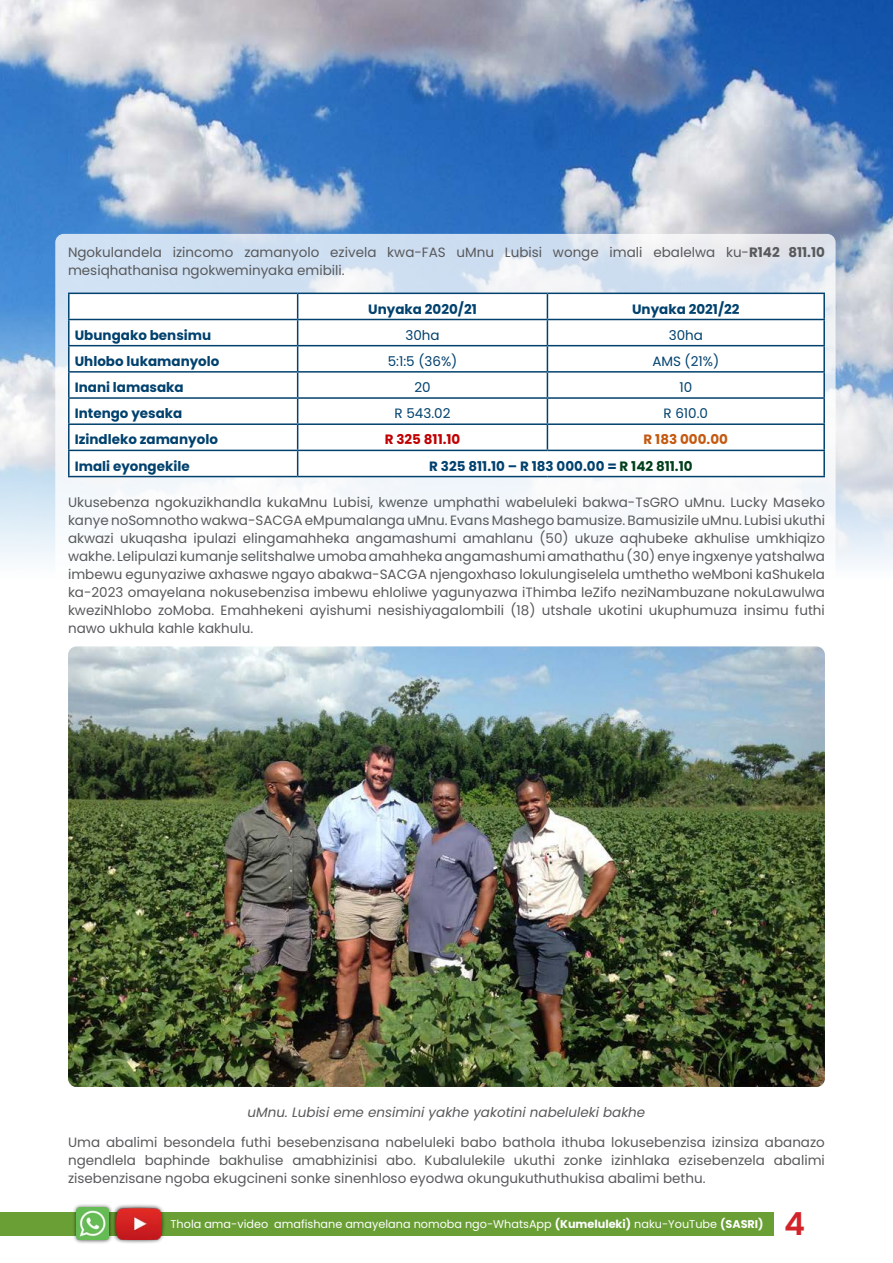
<style>
.page{position:relative;width:893px;height:1263px;background:#fff}
.page>*{position:absolute;margin:0;border:0;box-sizing:border-box;transform-origin:0 0}
.t1{font:600 31.65px "Poppins";color:#d2232a}
.t2{font:13.5px/18px "Poppins";color:#58595b;text-align:justify}
.t3{font:700 13.5px "Poppins";color:#00416e}
.t4{font:italic 13.5px "Poppins";color:#58595b}
.t5{font:13.5px "Poppins";color:#00416e}
.t6{font:700 13.5px "Poppins";color:#c00000}
.t7{font:700 13.5px "Poppins";color:#c45911}
.t8{font:11.25px "Poppins";color:#fff}
.s1{font-weight:700}
.s2{color:#003f1a}
</style>
<div class="page">
<img style="left:0;top:0;width:893px;height:566px">
<svg style="left:55px;top:234px;width:781px;height:470px"></svg>
<svg style="left:70px;top:294px;width:753px;height:182px"></svg>
<hr style="left:68px;top:293px;width:230px;height:1px;background:#00416e">
<hr style="left:68px;top:294px;width:2px;height:25px;background:#00416e">
<hr style="left:298px;top:293px;width:249px;height:1px;background:#00416e">
<hr style="left:547px;top:293px;width:278px;height:1px;background:#00416e">
<hr style="left:823px;top:294px;width:2px;height:25px;background:#00416e">
<hr style="left:68px;top:319px;width:230px;height:1px;background:#00416e">
<hr style="left:68px;top:320px;width:2px;height:25px;background:#00416e">
<hr style="left:298px;top:319px;width:249px;height:1px;background:#00416e">
<hr style="left:547px;top:319px;width:278px;height:1px;background:#00416e">
<hr style="left:823px;top:320px;width:2px;height:25px;background:#00416e">
<hr style="left:68px;top:345px;width:230px;height:1px;background:#00416e">
<hr style="left:68px;top:346px;width:2px;height:25px;background:#00416e">
<hr style="left:298px;top:345px;width:249px;height:1px;background:#00416e">
<hr style="left:547px;top:345px;width:278px;height:1px;background:#00416e">
<hr style="left:823px;top:346px;width:2px;height:25px;background:#00416e">
<hr style="left:68px;top:371px;width:230px;height:2px;background:#00416e">
<hr style="left:68px;top:373px;width:2px;height:24px;background:#00416e">
<hr style="left:298px;top:371px;width:249px;height:2px;background:#00416e">
<hr style="left:547px;top:371px;width:278px;height:2px;background:#00416e">
<hr style="left:823px;top:373px;width:2px;height:24px;background:#00416e">
<hr style="left:68px;top:397px;width:230px;height:2px;background:#00416e">
<hr style="left:68px;top:399px;width:2px;height:24px;background:#00416e">
<hr style="left:298px;top:397px;width:249px;height:2px;background:#00416e">
<hr style="left:547px;top:397px;width:278px;height:2px;background:#00416e">
<hr style="left:823px;top:399px;width:2px;height:24px;background:#00416e">
<hr style="left:68px;top:423px;width:230px;height:2px;background:#00416e">
<hr style="left:68px;top:425px;width:2px;height:25px;background:#00416e">
<hr style="left:298px;top:423px;width:249px;height:2px;background:#00416e">
<hr style="left:547px;top:423px;width:278px;height:2px;background:#00416e">
<svg style="left:547px;top:294px;width:1px;height:156px"></svg>
<hr style="left:823px;top:425px;width:2px;height:25px;background:#00416e">
<hr style="left:68px;top:450px;width:230px;height:1px;background:#00416e">
<hr style="left:68px;top:451px;width:2px;height:25px;background:#00416e">
<hr style="left:298px;top:450px;width:249px;height:1px;background:#00416e">
<svg style="left:297px;top:294px;width:1px;height:182px"></svg>
<hr style="left:547px;top:450px;width:278px;height:1px;background:#00416e">
<hr style="left:823px;top:451px;width:2px;height:25px;background:#00416e">
<hr style="left:68px;top:476px;width:230px;height:1px;background:#00416e">
<hr style="left:298px;top:476px;width:249px;height:1px;background:#00416e">
<hr style="left:547px;top:476px;width:278px;height:1px;background:#00416e">
<img style="left:68px;top:646px;width:757px;height:441px">
<div style="left:0;top:1212px;width:774px;height:23px;background:#6a9f35"></div>
<div style="left:111px;top:1203px;width:55px;height:41px;background:#000;opacity:.75"></div>
<img style="left:116px;top:1208px;width:46px;height:32px">
<div style="left:72px;top:1203px;width:41px;height:41px;background:#000;opacity:.75"></div>
<img style="left:77px;top:1208px;width:32px;height:32px">
<p class="t2" style="left:68px;top:243px;width:758px">Ngokulandela izincomo zamanyolo ezivela kwa-FAS uMnu Lubisi wonge imali ebalelwa ku-<span class="s1">R142 811.10 </span>mesiqhathanisa ngokweminyaka emibili.</p>
<p class="t3" style="left:368px;top:301px;width:110px">Unyaka 2020/21</p>
<p class="t3" style="left:632px;top:301px;width:109px">Unyaka 2021/22</p>
<p class="t3" style="left:75px;top:327px;width:138px">Ubungako bensimu</p>
<p class="t5" style="left:405px;top:327px;width:36px">30ha</p>
<p class="t5" style="left:669px;top:327px;width:36px">30ha</p>
<p class="t3" style="left:75px;top:353px;width:146px">Uhlobo lukamanyolo</p>
<p class="t5" style="left:388px;top:353px;width:71px">5:1:5 (36%)</p>
<p class="t5" style="left:652px;top:353px;width:68px">AMS (21%)</p>
<p class="t3" style="left:75px;top:379px;width:111px">Inani lamasaka</p>
<p class="t5" style="left:414px;top:379px;width:18px">20</p>
<p class="t5" style="left:679px;top:379px;width:14px">10</p>
<p class="t3" style="left:75px;top:406px;width:109px">Intengo yesaka</p>
<p class="t5" style="left:395px;top:406px;width:57px">R 543.02</p>
<p class="t5" style="left:664px;top:406px;width:46px">R 610.0</p>
<p class="t3" style="left:75px;top:432px;width:145px">Izindleko zamanyolo</p>
<p class="t6" style="left:385px;top:432px;width:77px">R 325 811.10</p>
<p class="t7" style="left:644px;top:432px;width:86px">R 183 000.00</p>
<p class="t3" style="left:75px;top:458px;width:116px">Imali eyongekile</p>
<p class="t3" style="left:429px;top:458px;width:265px">R 325 811.10 – R 183 000.00 = <span class="s2">R 142 811.10</span></p>
<p class="t2" style="left:68px;top:494px;width:758px">Ukusebenza ngokuzikhandla kukaMnu Lubisi, kwenze umphathi wabeluleki bakwa-TsGRO uMnu. Lucky Maseko kanye noSomnotho wakwa-SACGA eMpumalanga uMnu. Evans Mashego bamusize. Bamusizile uMnu. Lubisi ukuthi akwazi ukuqasha ipulazi elingamahheka angamashumi amahlanu (50) ukuze aqhubeke akhulise umkhiqizo wakhe. Lelipulazi kumanje selitshalwe umoba amahheka angamashumi amathathu (30) enye ingxenye yatshalwa imbewu egunyaziwe axhaswe ngayo abakwa-SACGA njengoxhaso lokulungiselela umthetho weMboni kaShukela ka-2023 omayelana nokusebenzisa imbewu ehloliwe yagunyazwa iThimba leZifo neziNambuzane nokuLawulwa kweziNhlobo zoMoba. Emahhekeni ayishumi nesishiyagalombili (18) utshale ukotini ukuphumuza insimu futhi nawo ukhula kahle kakhulu.</p>
<p class="t4" style="left:248px;top:1104px;width:399px">uMnu. Lubisi eme ensimini yakhe yakotini nabeluleki bakhe</p>
<p class="t2" style="left:68px;top:1133px;width:758px">Uma abalimi besondela futhi besebenzisana nabeluleki babo bathola ithuba lokusebenzisa izinsiza abanazo ngendlela baphinde bakhulise amabhizinisi abo. Kubalulekile ukuthi zonke izinhlaka ezisebenzela abalimi zisebenzisane ngoba ekugcineni sonke sinenhloso eyodwa okungukuthuthukisa abalimi bethu.</p>
<p class="t8" style="left:171px;top:1217px;width:595px">Thola ama-video amafishane amayelana nomoba ngo-WhatsApp <span class="s1">(Kumeluleki)</span> naku-YouTube <span class="s1">(SASRI)</span></p>
<h1 class="t1" style="left:784px;top:1205px;width:22px">4</h1>
</div>
